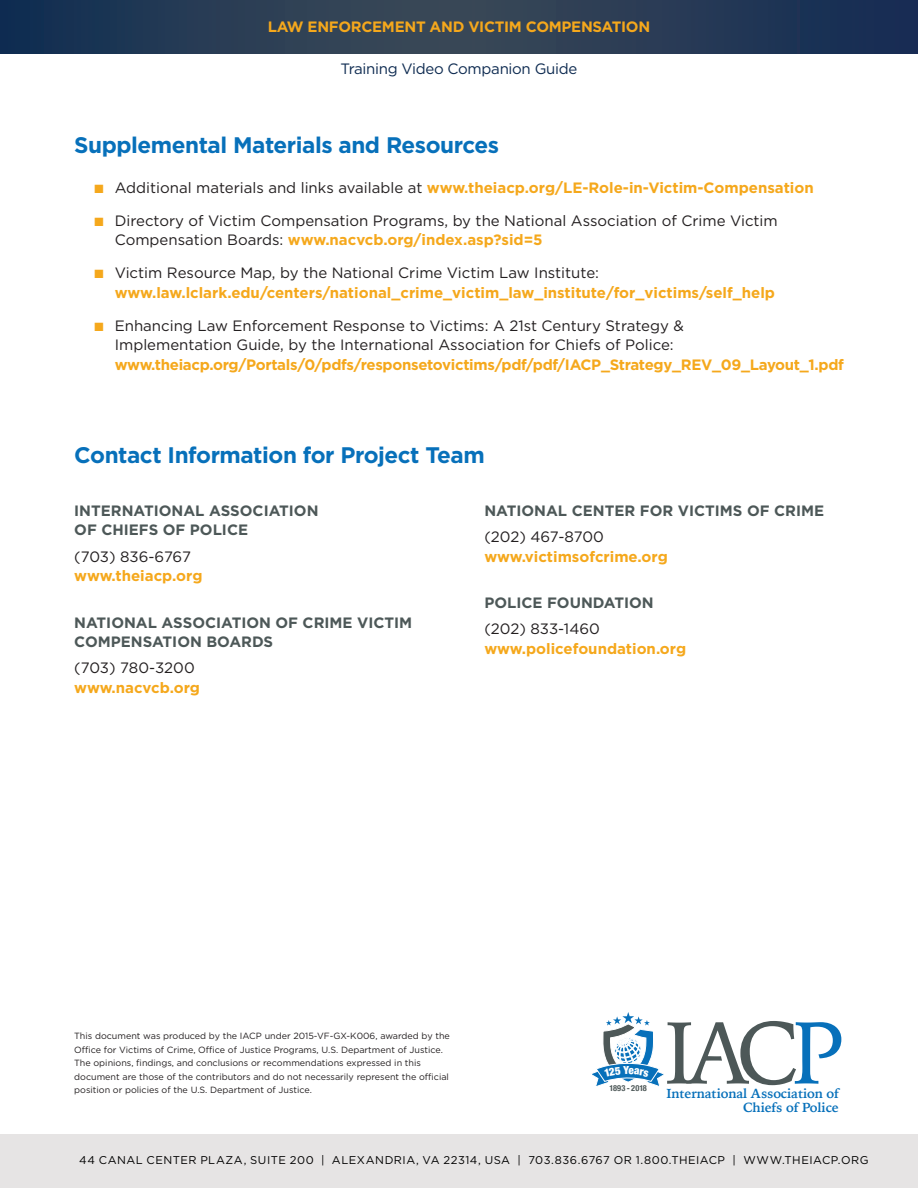
<style>
.page{position:relative;width:918px;height:1188px;background:#fff}
.page>*{position:absolute;margin:0;border:0;box-sizing:border-box;transform-origin:0 0}
.Head{font:700 22.5px "Gotham";letter-spacing:-.02em;color:#0770ba}
.Body{font:700 15px/19.5px "Gotham";color:#f5a81c}
.t1{font:15px/19.5px "Gotham";color:#231f20}
.Subhead{font:700 15px/19.5px "Gotham";color:#4d5858}
.Body-2{font:700 15px "Gotham";letter-spacing:-.02em;color:#f5a81c}
.t2{font:15px "Gotham";letter-spacing:-.02em;color:#0e2b51}
.t3{font:700 13.2px/14.2px "Iowan Old Style";letter-spacing:-.01em;color:#0770ba;text-align:right}
.t4{font:11.25px "Gotham";letter-spacing:.04em;color:#000}
.disclaimer{font:9px/13.5px "Gotham";color:#231f20}
.t5{font:700 condensed 8.4px "Helvetica Neue";letter-spacing:.02em;color:#4d5858}
.s1{font-weight:400;color:#231f20}
.s2{color:#f5a81c}
.s3{font-weight:700;color:#f5a81c}
</style>
<div class="page">
<div style="left:0;top:1134px;width:918px;height:54px;background:#e6e4e4"></div>
<svg style="left:1px;top:0;width:917px;height:53px;background:#263a54"></svg>
<hr style="left:0;top:0;width:1px;height:53px;background:#0e2b51">
<svg style="left:592px;top:1012px;width:249px;height:75px"></svg>
<p class="Body-2" style="left:268px;top:17px;width:384px">LAW ENFORCEMENT AND VICTIM COMPENSATION</p>
<p class="t2" style="left:341px;top:59px;width:238px">Training Video Companion Guide</p>
<p class="Head" style="left:74px;top:130px;width:426px">Supplemental Materials and Resources</p>
<p class="Body" style="left:94px;top:178px;width:721px">■ <span class="s1">Additional materials and links available at</span> www.theiacp.org/LE-Role-in-Victim-Compensation</p>
<p class="t1" style="left:115px;top:210px;width:665px;text-indent:-20px"><span class="s2">■</span> Directory of Victim Compensation Programs, by the National Association of Crime Victim<br>Compensation Boards: <span class="s3">www.nacvcb.org/index.asp?sid=5</span></p>
<p class="Body" style="left:115px;top:263px;width:662px;text-indent:-20px">■ <span class="s1">Victim Resource Map, by the National Crime Victim Law Institute: </span>www.law.lclark.edu/centers/national_crime_victim_law_institute/for_victims/self_help</p>
<p class="t1" style="left:115px;top:315px;width:731px;text-indent:-20px"><span class="s2">■</span> Enhancing Law Enforcement Response to Victims: A 21st Century Strategy &amp;<br>Implementation Guide, by the International Association for Chiefs of Police: <span class="s3">www.theiacp.org/Portals/0/pdfs/responsetovictims/pdf/pdf/IACP_Strategy_REV_09_Layout_1.pdf</span></p>
<p class="Head" style="left:74px;top:440px;width:412px">Contact Information for Project Team</p>
<p class="Subhead" style="left:74px;top:501px;width:246px">INTERNATIONAL ASSOCIATION<br>OF CHIEFS OF POLICE</p>
<p class="Body" style="left:74px;top:547px;width:130px"><span class="s1">(703) 836-6767 </span>www.theiacp.org</p>
<p class="Subhead" style="left:74px;top:613px;width:340px">NATIONAL ASSOCIATION OF CRIME VICTIM<br>COMPENSATION BOARDS</p>
<p class="Body" style="left:74px;top:658px;width:127px"><span class="s1">(703) 780-3200 </span>www.nacvcb.org</p>
<p class="Subhead" style="left:484px;top:501px;width:341px">NATIONAL CENTER FOR VICTIMS OF CRIME</p>
<p class="Body" style="left:484px;top:527px;width:185px"><span class="s1">(202) 467-8700 </span>www.victimsofcrime.org</p>
<p class="Subhead" style="left:484px;top:593px;width:171px">POLICE FOUNDATION</p>
<p class="Body" style="left:484px;top:619px;width:203px"><span class="s1">(202) 833-1460 </span>www.policefoundation.org</p>
<p class="disclaimer" style="left:74px;top:1029px;width:377px">This document was produced by the IACP under 2015-VF-GX-K006, awarded by the Office for Victims of Crime, Office of Justice Programs, U.S. Department of Justice.<br>The opinions, findings, and conclusions or recommendations expressed in this document are those of the contributors and do not necessarily represent the official position or policies of the U.S. Department of Justice.</p>
<p class="t5" style="left:610px;top:1081px;width:39px">1893 - 2018</p>
<p class="t3" style="left:667px;top:1085px;width:174px">International Association of<br>Chiefs of Police</p>
<p class="t4" style="left:79px;top:1153px;width:791px">44 CANAL CENTER PLAZA, SUITE 200 | ALEXANDRIA, VA 22314, USA | 703.836.6767 OR 1.800.THEIACP | WWW.THEIACP.ORG</p>
</div>
